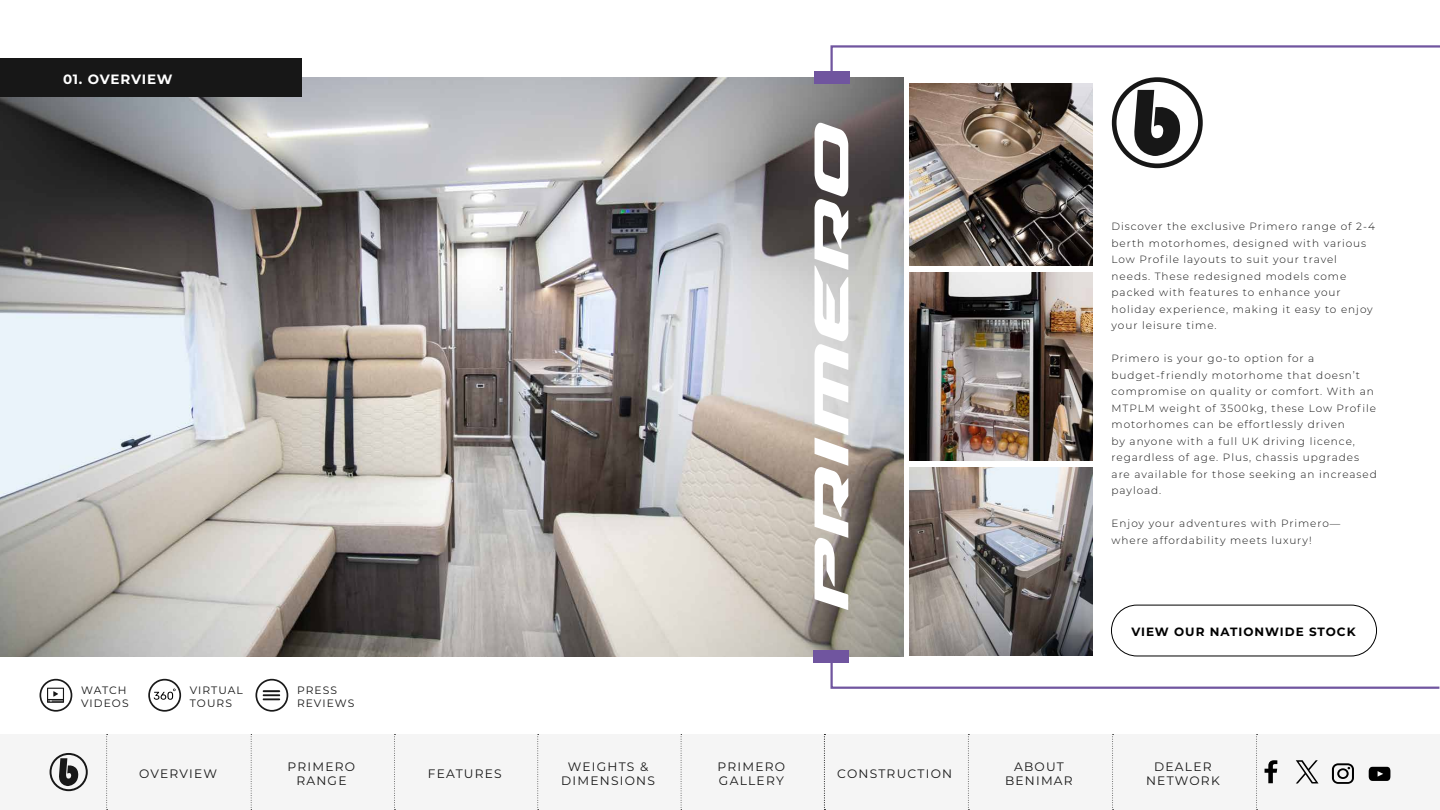
<style>
.page{position:relative;width:1440px;height:810px;background:#fff}
.page>*{position:absolute;margin:0;border:0;box-sizing:border-box;transform-origin:0 0}
.t1{font:700 13.5px "Montserrat";letter-spacing:.05em;color:#fff}
.t2{font:12.23px/14.7px "Montserrat";letter-spacing:.1em;color:#171717;text-align:center}
.t3{font:700 12px "Montserrat";letter-spacing:.08em;color:#000}
.t4{font:10.73px/12.9px "Montserrat";letter-spacing:.095em;color:#171717}
.t5{font:300 10.5px/16.5px "Montserrat";letter-spacing:.09em;color:#171717}
</style>
<div class="page">
<div style="left:0;top:734px;width:1440px;height:76px;background:#f5f5f5"></div>
<svg style="left:58px;top:758px;width:21px;height:28px"></svg>
<div style="left:50px;top:753px;width:38px;height:38px;border:2px solid #171717;border-radius:50%"></div>
<svg style="left:106px;top:734px;width:2px;height:76px"></svg>
<svg style="left:251px;top:734px;width:1px;height:76px"></svg>
<svg style="left:394px;top:734px;width:1px;height:76px"></svg>
<svg style="left:537px;top:734px;width:2px;height:76px"></svg>
<svg style="left:681px;top:734px;width:1px;height:76px"></svg>
<svg style="left:1369px;top:767px;width:21px;height:14px"></svg>
<svg style="left:1332px;top:763px;width:22px;height:21px"></svg>
<svg style="left:1265px;top:760px;width:12px;height:23px"></svg>
<svg style="left:1296px;top:760px;width:23px;height:24px"></svg>
<svg style="left:824px;top:734px;width:1px;height:76px"></svg>
<svg style="left:968px;top:734px;width:1px;height:76px"></svg>
<svg style="left:1112px;top:734px;width:2px;height:76px"></svg>
<svg style="left:1256px;top:734px;width:2px;height:76px"></svg>
<svg style="left:830px;top:45px;width:610px;height:644px"></svg>
<img style="left:0;top:77px;width:903px;height:579px">
<div style="left:814px;top:71px;width:35px;height:13px;background:#70559f"></div>
<div style="left:814px;top:650px;width:35px;height:13px;background:#70559f"></div>
<svg style="left:1133px;top:90px;width:49px;height:66px"></svg>
<div style="left:1112px;top:77px;width:91px;height:91px;border:5px solid #171717;border-radius:50%"></div>
<div style="left:0;top:58px;width:302px;height:38px;background:#171717"></div>
<img style="left:910px;top:84px;width:183px;height:182px">
<img style="left:910px;top:272px;width:183px;height:189px">
<img style="left:910px;top:467px;width:183px;height:189px">
<svg style="left:148px;top:679px;width:33px;height:33px"></svg>
<svg style="left:40px;top:679px;width:32px;height:33px"></svg>
<svg style="left:255px;top:679px;width:33px;height:33px"></svg>
<svg style="left:815px;top:123px;width:33px;height:487px"></svg>
<p class="t1" style="left:63px;top:69px;width:111px">01. OVERVIEW</p>
<p class="t4" style="left:81px;top:683px;width:49px">WATCH<br>VIDEOS</p>
<p class="t4" style="left:297px;top:683px;width:59px">PRESS<br>REVIEWS</p>
<p class="t4" style="left:190px;top:683px;width:55px">VIRTUAL<br>TOURS</p>
<p class="t5" style="left:1112px;top:218px;width:265px">Discover the exclusive Primero range of 2-4 berth motorhomes, designed with various Low Profile layouts to suit your travel needs. These redesigned models come packed with features to enhance your holiday experience, making it easy to enjoy your leisure time.</p>
<p class="t5" style="left:1112px;top:350px;width:267px">Primero is your go-to option for a budget-friendly motorhome that doesn’t compromise on quality or comfort. With an MTPLM weight of 3500kg, these Low Profile motorhomes can be effortlessly driven<br>by anyone with a full UK driving licence, regardless of age. Plus, chassis upgrades are available for those seeking an increased payload.</p>
<p class="t5" style="left:1112px;top:515px;width:230px">Enjoy your adventures with Primero— where affordability meets luxury!</p>
<p class="t3" style="left:1131px;top:623px;width:226px">VIEW OUR NATIONWIDE STOCK</p>
<p class="t2" style="left:139px;top:766px;width:79px">OVERVIEW</p>
<p class="t2" style="left:288px;top:759px;width:69px">PRIMERO<br>RANGE</p>
<p class="t2" style="left:428px;top:766px;width:76px">FEATURES</p>
<p class="t2" style="left:561px;top:759px;width:95px">WEIGHTS &amp;<br>DIMENSIONS</p>
<p class="t2" style="left:718px;top:759px;width:69px;text-align:left">PRIMERO<br>GALLERY</p>
<p class="t2" style="left:837px;top:766px;width:117px">CONSTRUCTION</p>
<p class="t2" style="left:1005px;top:759px;width:69px">ABOUT<br>BENIMAR</p>
<p class="t2" style="left:1146px;top:759px;width:75px">DEALER<br>NETWORK</p>
</div>
